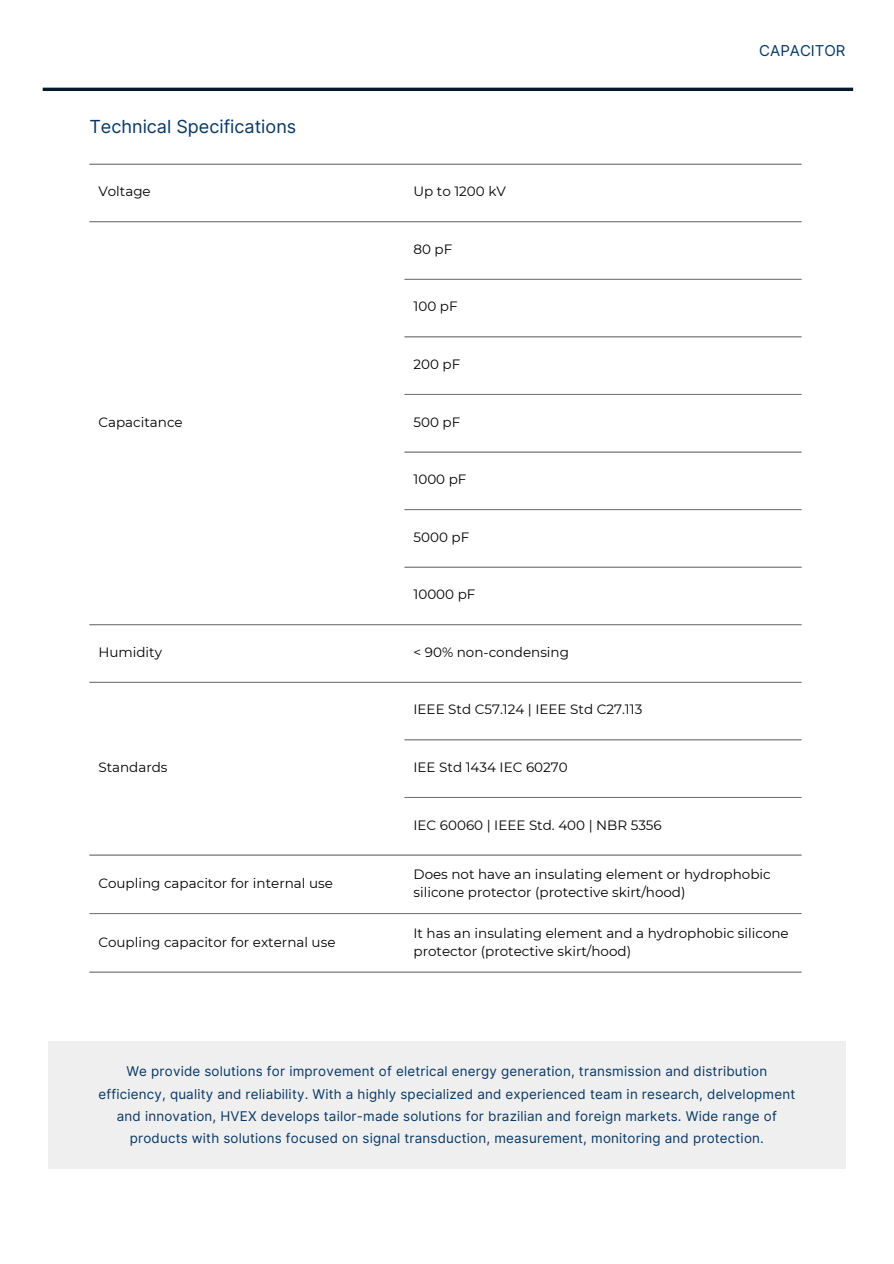
<style>
.page{position:relative;width:894px;height:1264px;background:#fff}
.page>*{position:absolute;margin:0;border:0;box-sizing:border-box;transform-origin:0 0}
.t1{font:18px "Inter";color:#073763}
.t2{font:15px "Inter";color:#073763}
.t3{font:13.5px/18px "Montserrat";color:#000}
.t4{font:13.35px/22.4px "Inter";letter-spacing:.015em;color:#073763;text-align:center}
</style>
<div class="page">
<hr style="left:89px;top:164px;width:712px;height:1px;background:#787b7d">
<hr style="left:89px;top:221px;width:712px;height:1px;background:#787b7d">
<hr style="left:404px;top:279px;width:397px;height:1px;background:#787b7d">
<hr style="left:404px;top:336px;width:397px;height:1px;background:#787b7d">
<hr style="left:404px;top:394px;width:397px;height:1px;background:#787b7d">
<hr style="left:404px;top:451px;width:397px;height:1px;background:#787b7d">
<hr style="left:404px;top:509px;width:397px;height:1px;background:#787b7d">
<hr style="left:404px;top:566px;width:397px;height:1px;background:#787b7d">
<hr style="left:89px;top:624px;width:712px;height:1px;background:#787b7d">
<hr style="left:89px;top:681px;width:712px;height:2px;background:#787b7d">
<hr style="left:404px;top:739px;width:397px;height:1px;background:#787b7d">
<hr style="left:404px;top:797px;width:397px;height:1px;background:#787b7d">
<hr style="left:89px;top:854px;width:712px;height:1px;background:#787b7d">
<hr style="left:89px;top:913px;width:712px;height:1px;background:#787b7d">
<hr style="left:89px;top:971px;width:712px;height:1px;background:#787b7d">
<hr style="left:43px;top:88px;width:809px;height:3px;background:#031a2b">
<div style="left:48px;top:1041px;width:797px;height:127px;background:#efefef"></div>
<p class="t1" style="left:89px;top:116px;width:208px">Technical Specifications</p>
<h2 class="t3" style="left:98px;top:182px;width:54px">Voltage</h2>
<p class="t3" style="left:413px;top:182px;width:94px">Up to 1200 kV</p>
<p class="t3" style="left:413px;top:240px;width:40px">80 pF</p>
<p class="t3" style="left:413px;top:297px;width:45px">100 pF</p>
<h1 class="t3" style="left:98px;top:413px;width:86px">Capacitance</h1>
<p class="t3" style="left:413px;top:355px;width:48px">200 pF</p>
<p class="t3" style="left:413px;top:412px;width:48px">500 pF</p>
<p class="t3" style="left:413px;top:470px;width:54px">1000 pF</p>
<p class="t3" style="left:413px;top:528px;width:57px">5000 pF</p>
<p class="t3" style="left:413px;top:585px;width:63px">10000 pF</p>
<p class="t3" style="left:98px;top:643px;width:65px">Humidity</p>
<p class="t3" style="left:413px;top:643px;width:157px">&lt; 90% non-condensing</p>
<p class="t3" style="left:98px;top:758px;width:71px">Standards</p>
<p class="t3" style="left:413px;top:700px;width:230px">IEEE Std C57.124 | IEEE Std C27.113</p>
<p class="t3" style="left:413px;top:758px;width:156px">IEE Std 1434 IEC 60270</p>
<p class="t3" style="left:413px;top:815px;width:250px">IEC 60060 | IEEE Std. 400 | NBR 5356</p>
<p class="t2" style="left:759px;top:41px;width:88px">CAPACITOR</p>
<p class="t3" style="left:98px;top:874px;width:236px">Coupling capacitor for internal use</p>
<p class="t3" style="left:413px;top:865px;width:359px">Does not have an insulating element or hydrophobic silicone protector (protective skirt/hood)</p>
<p class="t3" style="left:98px;top:932px;width:238px">Coupling capacitor for external use</p>
<p class="t3" style="left:413px;top:923px;width:376px">It has an insulating element and a hydrophobic silicone protector (protective skirt/hood)</p>
<p class="t4" style="left:98px;top:1060px;width:698px">We provide solutions for improvement of eletrical energy generation, transmission and distribution efficiency, quality and reliability. With a highly specialized and experienced team in research, delvelopment and innovation, HVEX develops tailor-made solutions for brazilian and foreign markets. Wide range of products with solutions focused on signal transduction, measurement, monitoring and protection.</p>
</div>
